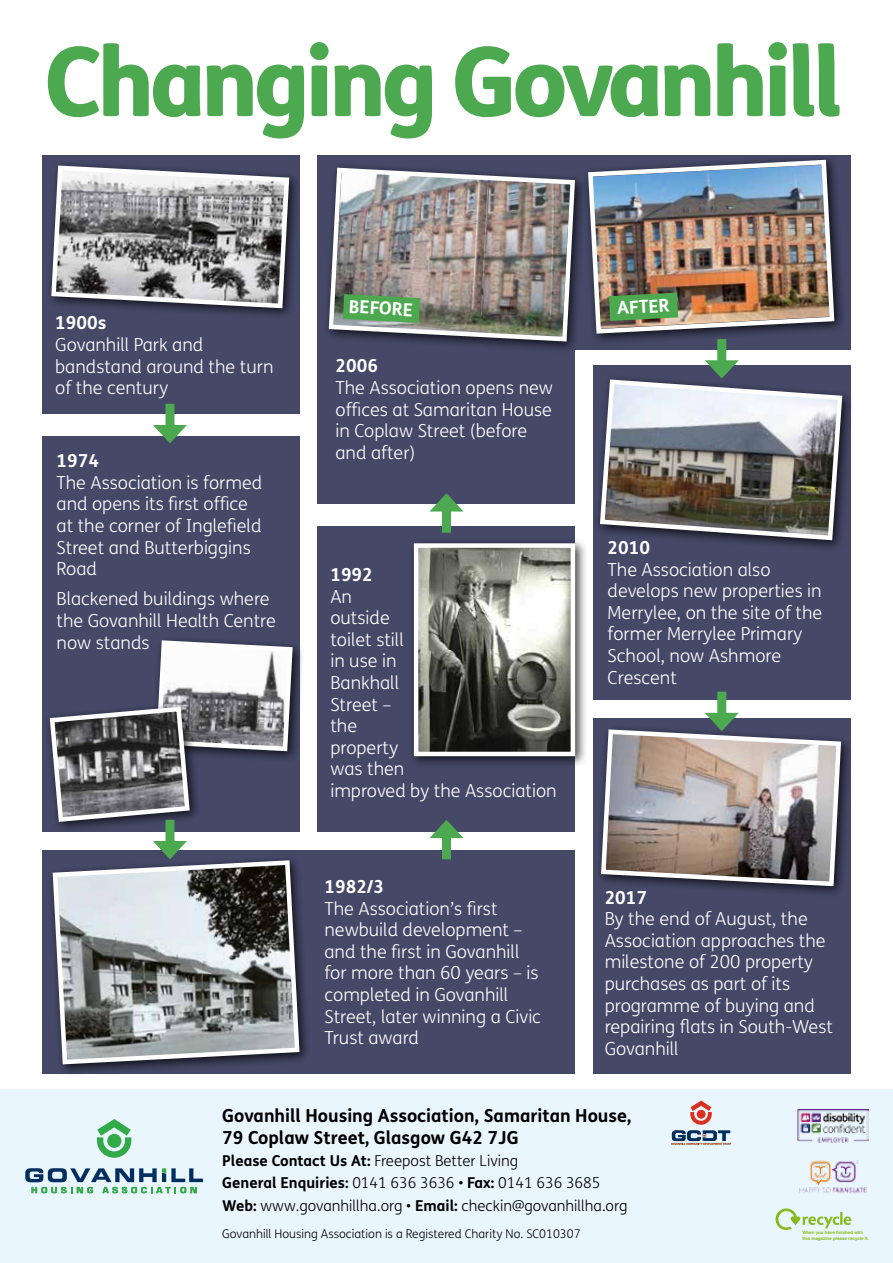
<style>
.page{position:relative;width:893px;height:1263px;background:#fff}
.page>*{position:absolute;margin:0;border:0;box-sizing:border-box;transform-origin:0 0}
.t1{font:800 95.85px "FS Me";letter-spacing:-.05em;color:#4ca950}
.t2{font:300 18px/21.6px "FS Me";color:#fff}
.t3{font:700 18px/21.6px "FS Me";color:#000}
.t4{font:700 18px "FS Me";color:#fff}
.t5{font:300 15px/22.2px "FS Me";color:#000}
.t6{font:300 12px "FS Me";color:#000}
.t7{font:700 4.5px/5.4px "Swiss 721 BT";color:#95c11f}
.s1{font-weight:700}
</style>
<div class="page">
<div style="left:43px;top:155px;width:257px;height:259px;background:#454867"></div>
<div style="left:43px;top:851px;width:532px;height:223px;background:#454867"></div>
<div style="left:43px;top:436px;width:257px;height:396px;background:#454867"></div>
<div style="left:318px;top:526px;width:257px;height:306px;background:#454867"></div>
<div style="left:593px;top:365px;width:257px;height:335px;background:#454867"></div>
<div style="left:593px;top:718px;width:257px;height:356px;background:#454867"></div>
<div style="left:318px;top:155px;width:257px;height:348px;background:#454867"></div>
<div style="left:336px;top:155px;width:514px;height:194px;background:#454867"></div>
<div style="left:0;top:1089px;width:893px;height:174px;background:#eaf6fe"></div>
<svg style="left:775px;top:1208px;width:76px;height:22px"></svg>
<img style="left:799px;top:1160px;width:68px;height:34px">
<svg style="left:671px;top:1100px;width:60px;height:45px"></svg>
<svg style="left:25px;top:1168px;width:178px;height:25px"></svg>
<svg style="left:97px;top:1119px;width:34px;height:39px"></svg>
<img style="left:797px;top:1109px;width:71px;height:34px">
<div style="left:45px;top:160px;width:256px;height:160px;background:#000;opacity:.75"></div>
<svg style="left:49px;top:163px;width:243px;height:148px"></svg>
<div style="left:595px;top:723px;width:258px;height:175px;background:#000;opacity:.75"></div>
<div style="left:323px;top:162px;width:264px;height:191px;background:#000;opacity:.75"></div>
<div style="left:582px;top:154px;width:264px;height:192px;background:#000;opacity:.75"></div>
<div style="left:408px;top:537px;width:179px;height:231px;background:#000;opacity:.75"></div>
<img style="left:419px;top:548px;width:151px;height:203px">
<div style="left:414px;top:543px;width:161px;height:213px;border:4px solid #fff"></div>
<div style="left:47px;top:854px;width:264px;height:222px;background:#000;opacity:.75"></div>
<svg style="left:50px;top:858px;width:252px;height:209px"></svg>
<div style="left:150px;top:634px;width:154px;height:129px;background:#000;opacity:.75"></div>
<div style="left:44px;top:701px;width:157px;height:132px;background:#000;opacity:.75"></div>
<svg style="left:47px;top:638px;width:248px;height:186px"></svg>
<img style="left:326px;top:165px;width:251px;height:179px">
<img style="left:586px;top:157px;width:251px;height:179px">
<div style="left:165px;top:404px;width:9px;height:28px;background:#4ca950"></div>
<svg style="left:153px;top:425px;width:34px;height:18px"></svg>
<div style="left:717px;top:339px;width:9px;height:28px;background:#4ca950"></div>
<div style="left:717px;top:692px;width:9px;height:28px;background:#4ca950"></div>
<svg style="left:599px;top:713px;width:244px;height:175px"></svg>
<div style="left:165px;top:820px;width:9px;height:28px;background:#4ca950"></div>
<svg style="left:153px;top:841px;width:34px;height:18px"></svg>
<div style="left:442px;top:831px;width:9px;height:28px;background:#4ca950"></div>
<svg style="left:429px;top:820px;width:34px;height:18px"></svg>
<div style="left:442px;top:504px;width:9px;height:29px;background:#4ca950"></div>
<svg style="left:429px;top:493px;width:34px;height:18px"></svg>
<div style="left:594px;top:374px;width:260px;height:178px;background:#000;opacity:.75"></div>
<img style="left:597px;top:360px;width:248px;height:183px">
<h1 class="t1" style="left:45px;top:22px;width:800px">Changing Govanhill</h1>
<p class="t4" style="left:55px;top:312px;width:53px">1900s</p>
<p class="t2" style="left:55px;top:334px;width:220px">Govanhill Park and bandstand around the turn of the century</p>
<p class="t4" style="left:57px;top:450px;width:44px">1974</p>
<p class="t2" style="left:57px;top:472px;width:207px">The Association is formed and opens its first office at the corner of Inglefield<br>Street and Butterbiggins<br>Road</p>
<p class="t2" style="left:57px;top:589px;width:221px">Blackened buildings where the Govanhill Health Centre now stands</p>
<p class="t4" style="left:349px;top:295px;width:66px;rotate:3deg">BEFORE</p>
<p class="t4" style="left:617px;top:297px;width:54px;rotate:-3deg">AFTER</p>
<p class="t4" style="left:335px;top:355px;width:44px">2006</p>
<p class="t2" style="left:335px;top:377px;width:219px">The Association opens new offices at Samaritan House in Coplaw Street (before and after)</p>
<p class="t4" style="left:330px;top:563px;width:44px">1992</p>
<p class="t2" style="left:330px;top:586px;width:228px">An<br>outside<br>toilet still<br>in use in<br>Bankhall<br>Street –<br>the<br>property<br>was then<br>improved by the Association</p>
<p class="t4" style="left:324px;top:875px;width:61px">1982/3</p>
<p class="t2" style="left:324px;top:898px;width:218px">The Association’s first newbuild development – and the first in Govanhill for more than 60 years – is completed in Govanhill<br>Street, later winning a Civic<br>Trust award</p>
<p class="t4" style="left:608px;top:536px;width:44px">2010</p>
<p class="t2" style="left:608px;top:559px;width:216px">The Association also develops new properties in<br>Merrylee, on the site of the former Merrylee Primary<br>School, now Ashmore<br>Crescent</p>
<p class="t4" style="left:605px;top:886px;width:44px">2017</p>
<p class="t2" style="left:605px;top:908px;width:230px">By the end of August, the<br>Association approaches the milestone of 200 property purchases as part of its programme of buying and repairing flats in South-West<br>Govanhill</p>
<p class="t3" style="left:222px;top:1105px;width:411px">Govanhill Housing Association, Samaritan House,<br>79 Coplaw Street, Glasgow G42 7JG</p>
<p class="t5" style="left:222px;top:1150px;width:407px"><span class="s1">Please Contact Us At:</span> Freepost Better Living<br><span class="s1">General Enquiries:</span> 0141 636 3636 • <span class="s1">Fax:</span> 0141 636 3685<br><span class="s1">Web:</span> www.govanhillha.org • <span class="s1">Email:</span> checkin@govanhillha.org</p>
<p class="t6" style="left:222px;top:1227px;width:360px">Govanhill Housing Association is a Registered Charity No. SC010307</p>
<p class="t7" style="left:802px;top:1230px;width:68px">When you have finished with this magazine please recycle it.</p>
</div>
